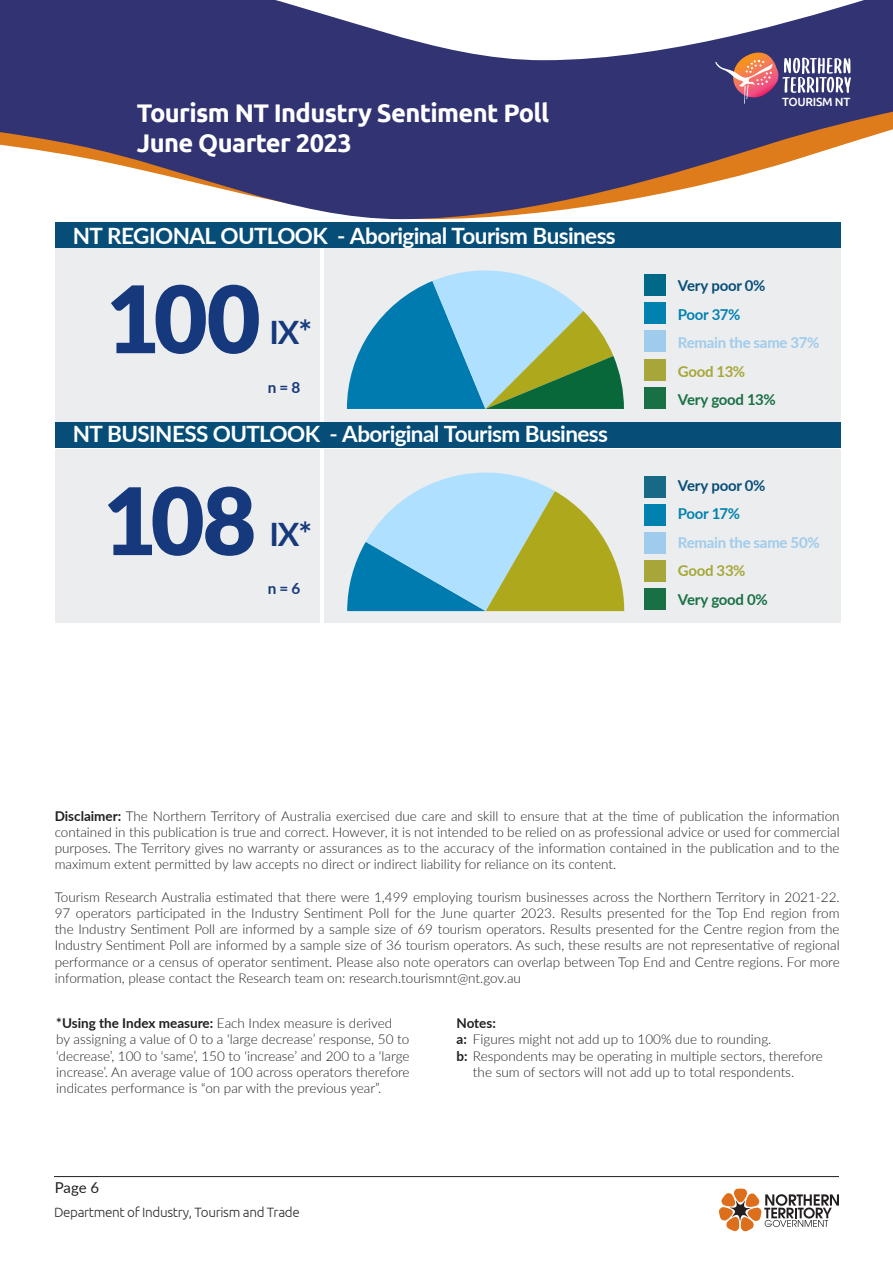
<style>
.page{position:relative;width:893px;height:1263px;background:#fff}
.page>*{position:absolute;margin:0;border:0;box-sizing:border-box;transform-origin:0 0}
.t1{font:900 93px "Lato";letter-spacing:-.045em;color:#15397c}
.t2{font:700 32.25px "Lato";color:#15397c}
.t3{font:700 25.5px/30px "Ubuntu";letter-spacing:-.025em;color:#fff}
.t4{font:700 22.5px "Lato";letter-spacing:-.025em;color:#fff}
.t5{font:700 15.3px "Lato";color:#15397c}
.t6{font:700 15px "Lato";letter-spacing:-.015em;color:#9fcbec}
.t7{font:700 15px "Lato";letter-spacing:-.015em;color:#187044}
.t8{font:700 15px "Lato";letter-spacing:-.015em;color:#064d77}
.t9{font:700 15px "Lato";letter-spacing:-.025em;color:#0081b0}
.t10{font:700 15px "Lato";letter-spacing:-.015em;color:#a6a738}
.t11{font:15px "Lato";color:#231f20}
.t12{font:300 13.5px/16.2px "Lato";color:#231f20;text-align:justify}
.t13{font:300 13.5px "Ubuntu";letter-spacing:-.025em;color:#312f30}
.t14{font:700 13.5px "Lato";letter-spacing:-.005em;color:#231f20}
.t15{font:500 11.85px "Ubuntu";letter-spacing:-.025em;color:#fff}
.s1{font-weight:700}
</style>
<div class="page">
<svg style="left:0;top:60px;width:893px;height:159px;fill:#313373"></svg>
<svg style="left:0;top:0;width:893px;height:60px;fill:#313373"></svg>
<svg style="left:715px;top:53px;width:136px;height:51px;background:#7d6589"></svg>
<svg style="left:719px;top:1188px;width:120px;height:43px"></svg>
<hr style="left:54px;top:1176px;width:785px;height:1px;background:#231f20">
<div style="left:56px;top:222px;width:785px;height:26px;background:#064d77"></div>
<div style="left:324px;top:248px;width:517px;height:173px;background:#ecedee"></div>
<div style="left:56px;top:248px;width:264px;height:173px;background:#ecedee"></div>
<div style="left:644px;top:387px;width:21px;height:21px;background:#187044"></div>
<div style="left:644px;top:359px;width:21px;height:21px;background:#a6a738"></div>
<div style="left:644px;top:331px;width:21px;height:21px;background:#9fcbec"></div>
<div style="left:644px;top:303px;width:21px;height:21px;background:#0081b0"></div>
<div style="left:644px;top:274px;width:21px;height:22px;background:#006987"></div>
<div style="left:56px;top:422px;width:785px;height:26px;background:#064d77"></div>
<div style="left:324px;top:449px;width:517px;height:174px;background:#ecedee"></div>
<div style="left:56px;top:449px;width:264px;height:174px;background:#ecedee"></div>
<div style="left:644px;top:589px;width:21px;height:21px;background:#187044"></div>
<div style="left:644px;top:561px;width:21px;height:21px;background:#a6a738"></div>
<div style="left:644px;top:532px;width:21px;height:21px;background:#9fcbec"></div>
<div style="left:644px;top:504px;width:21px;height:21px;background:#0081b0"></div>
<div style="left:644px;top:476px;width:21px;height:21px;background:#186986"></div>
<svg style="left:347px;top:472px;width:277px;height:139px"></svg>
<svg style="left:347px;top:270px;width:277px;height:139px"></svg>
<h3 class="t3" style="left:137px;top:98px;width:414px">Tourism NT Industry Sentiment Poll<br>June Quarter 2023</h3>
<p class="t4" style="left:73px;top:219px;width:544px">NT REGIONAL OUTLOOK - Aboriginal Tourism Business</p>
<p class="t1" style="left:106px;top:249px;width:156px">100</p>
<p class="t2" style="left:269px;top:309px;width:44px">IX*</p>
<p class="t5" style="left:268px;top:376px;width:34px">n = 8</p>
<p class="t4" style="left:73px;top:418px;width:537px">NT BUSINESS OUTLOOK - Aboriginal Tourism Business</p>
<p class="t1" style="left:103px;top:451px;width:155px">108</p>
<p class="t2" style="left:269px;top:510px;width:44px">IX*</p>
<p class="t5" style="left:268px;top:578px;width:34px">n = 6</p>
<p class="t15" style="left:782px;top:95px;width:70px">TOURISM NT</p>
<p class="t8" style="left:678px;top:274px;width:89px">Very poor 0%</p>
<p class="t9" style="left:678px;top:303px;width:64px">Poor 37%</p>
<p class="t6" style="left:678px;top:331px;width:143px">Remain the same 37%</p>
<p class="t10" style="left:678px;top:360px;width:69px">Good 13%</p>
<p class="t7" style="left:678px;top:388px;width:99px">Very good 13%</p>
<p class="t8" style="left:678px;top:474px;width:89px">Very poor 0%</p>
<p class="t9" style="left:678px;top:503px;width:64px">Poor 17%</p>
<p class="t6" style="left:678px;top:531px;width:144px">Remain the same 50%</p>
<p class="t10" style="left:678px;top:560px;width:69px">Good 33%</p>
<p class="t7" style="left:678px;top:588px;width:92px">Very good 0%</p>
<p class="t12" style="left:55px;top:807px;width:786px"><span class="s1">Disclaimer:</span> The Northern Territory of Australia exercised due care and skill to ensure that at the time of publication the information contained in this publication is true and correct. However, it is not intended to be relied on as professional advice or used for commercial purposes. The Territory gives no warranty or assurances as to the accuracy of the information contained in the publication and to the maximum extent permitted by law accepts no direct or indirect liability for reliance on its content.</p>
<p class="t12" style="left:55px;top:888px;width:786px">Tourism Research Australia estimated that there were 1,499 employing tourism businesses across the Northern Territory in 2021-22.<br>97 operators participated in the Industry Sentiment Poll for the June quarter 2023. Results presented for the Top End region from the Industry Sentiment Poll are informed by a sample size of 69 tourism operators. Results presented for the Centre region from the Industry Sentiment Poll are informed by a sample size of 36 tourism operators. As such, these results are not representative of regional performance or a census of operator sentiment. Please also note operators can overlap between Top End and Centre regions. For more information, please contact the Research team on: research.tourismnt@nt.gov.au</p>
<p class="t12" style="left:56px;top:1015px;width:355px;text-align:left"><span class="s1">*Using the Index measure:</span> Each Index measure is derived by assigning a value of 0 to a ‘large decrease’ response, 50 to ‘decrease’, 100 to ‘same’, 150 to ‘increase’ and 200 to a ‘large increase’. An average value of 100 across operators therefore indicates performance is “on par with the previous year”.</p>
<p class="t14" style="left:456px;top:1013px;width:41px">Notes:</p>
<p class="t12" style="left:456px;top:1031px;width:316px"><span class="s1">a:</span> Figures might not add up to 100% due to rounding.</p>
<p class="t12" style="left:473px;top:1047px;width:351px;text-indent:-16px"><span class="s1">b:</span> Respondents may be operating in multiple sectors, therefore the sum of sectors will not add up to total respondents.</p>
<p class="t11" style="left:55px;top:1176px;width:46px">Page 6</p>
<p class="t13" style="left:54px;top:1204px;width:247px">Department of Industry, Tourism and Trade</p>
</div>
